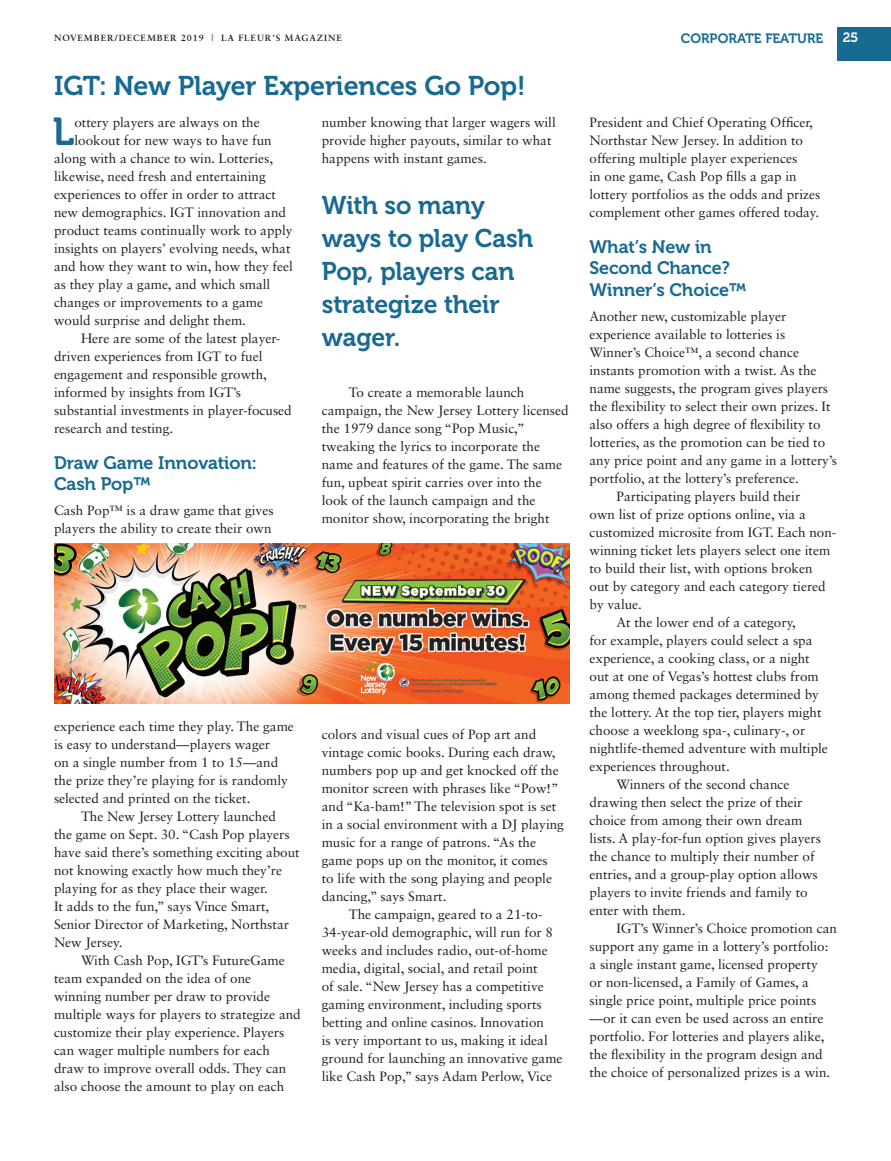
<style>
.page{position:relative;width:891px;height:1161px;background:#fff}
.page>*{position:absolute;margin:0;border:0;box-sizing:border-box;transform-origin:0 0}
.CorpProfile_First_Le{font:38.85px "Museo Cyrl 700";color:#186a92}
.CorpProfile_Subhead{font:27px "Museo Cyrl 700";color:#186a92}
.CorpProfile_Large_Qu{font:25.5px/33px "Museo Cyrl 700";color:#186a92}
.CorpProfile_Subhead-2{font:18px/21.6px "Museo Cyrl 700";color:#186a92}
.Body{font:13.5px/18px "Sabon LT Std";color:#231f20}
.Body_First_Para{font:13.5px/18px "Sabon LT Std";color:#231f20}
.CorpProfile_First_Le-2{font:13.5px "Sabon LT Std";color:#231f20}
.t1{font:13.5px "Museo Cyrl 700";color:#186a92}
.t2{font:13.5px "Museo Cyrl 700";color:#fff}
.t3{font:700 9px "Sabon LT Std";letter-spacing:.1em;color:#231f20}
.s1{color:#186a92}
</style>
<div class="page">
<div style="left:837px;top:27px;width:54px;height:34px;background:#186a92"></div>
<img style="left:54px;top:544px;width:516px;height:159px">
<p class="t3" style="left:54px;top:33px;width:289px">NOVEMBER/DECEMBER 2019 <span class="s1">|</span> LA FLEUR’S MAGAZINE</p>
<p class="t1" style="left:681px;top:31px;width:144px">CORPORATE FEATURE</p>
<p class="t2" style="left:843px;top:30px;width:17px">25</p>
<p class="CorpProfile_Subhead" style="left:54px;top:70px;width:472px">IGT: New Player Experiences Go Pop!</p>
<p class="CorpProfile_First_Le" style="left:53px;top:110px;width:23px">L</p>
<p class="CorpProfile_First_Le-2" style="left:74px;top:115px;width:187px">ottery players are always on the</p>
<p class="Body" style="left:322px;top:114px;width:236px">number knowing that larger wagers will provide higher payouts, similar to what happens with instant games.</p>
<p class="CorpProfile_Large_Qu" style="left:322px;top:190px;width:213px">With so many ways to play Cash<br>Pop, players can strategize their wager.</p>
<p class="Body" style="left:322px;top:384px;width:248px;text-indent:27px">To create a memorable launch campaign, the New Jersey Lottery licensed the 1979 dance song “Pop Music,” tweaking the lyrics to incorporate the name and features of the game. The same fun, upbeat spirit carries over into the look of the launch campaign and the monitor show, incorporating the bright</p>
<p class="Body" style="left:590px;top:114px;width:233px">President and Chief Operating Officer, Northstar New Jersey. In addition to offering multiple player experiences<br>in one game, Cash Pop fills a gap in lottery portfolios as the odds and prizes complement other games offered today.</p>
<p class="CorpProfile_Subhead-2" style="left:590px;top:236px;width:159px">What’s New in<br>Second Chance?<br>Winner’s Choice™</p>
<p class="Body_First_Para" style="left:590px;top:307px;width:249px">Another new, customizable player experience available to lotteries is Winner’s Choice™, a second chance instants promotion with a twist. As the name suggests, the program gives players the flexibility to select their own prizes. It also offers a high degree of flexibility to lotteries, as the promotion can be tied to any price point and any game in a lottery’s portfolio, at the lottery’s preference.</p>
<p class="Body" style="left:590px;top:487px;width:248px;text-indent:27px">Participating players build their<br>own list of prize options online, via a customized microsite from IGT. Each non&shy;winning ticket lets players select one item to build their list, with options broken<br>out by category and each category tiered by value.</p>
<p class="Body" style="left:590px;top:613px;width:240px;text-indent:27px">At the lower end of a category,<br>for example, players could select a spa experience, a cooking class, or a night out at one of Vegas’s hottest clubs from among themed packages determined by the lottery. At the top tier, players might choose a weeklong spa-, culinary-, or nightlife-themed adventure with multiple experiences throughout.</p>
<p class="Body" style="left:590px;top:775px;width:233px;text-indent:27px">Winners of the second chance drawing then select the prize of their choice from among their own dream lists. A play-for-fun option gives players the chance to multiply their number of entries, and a group-play option allows players to invite friends and family to enter with them.</p>
<p class="Body" style="left:590px;top:919px;width:249px;text-indent:27px">IGT’s Winner’s Choice promotion can support any game in a lottery’s portfolio: a single instant game, licensed property<br>or non-licensed, a Family of Games, a single price point, multiple price points —or it can even be used across an entire portfolio. For lotteries and players alike, the flexibility in the program design and the choice of personalized prizes is a win.</p>
<p class="CorpProfile_First_Le-2" style="left:74px;top:133px;width:199px">lookout for new ways to have fun</p>
<p class="CorpProfile_First_Le-2" style="left:54px;top:151px;width:221px">along with a chance to win. Lotteries,</p>
<p class="CorpProfile_First_Le-2" style="left:54px;top:169px;width:213px">likewise, need fresh and entertaining</p>
<p class="CorpProfile_First_Le-2" style="left:54px;top:187px;width:224px">experiences to offer in order to attract</p>
<p class="CorpProfile_First_Le-2" style="left:54px;top:205px;width:234px">new demographics. IGT innovation and</p>
<p class="CorpProfile_First_Le-2" style="left:54px;top:223px;width:240px">product teams continually work to apply</p>
<p class="CorpProfile_First_Le-2" style="left:54px;top:241px;width:238px">insights on players’ evolving needs, what</p>
<p class="CorpProfile_First_Le-2" style="left:54px;top:259px;width:240px">and how they want to win, how they feel</p>
<p class="CorpProfile_First_Le-2" style="left:54px;top:277px;width:218px">as they play a game, and which small</p>
<p class="CorpProfile_First_Le-2" style="left:54px;top:295px;width:211px">changes or improvements to a game</p>
<p class="CorpProfile_First_Le-2" style="left:54px;top:313px;width:194px">would surprise and delight them.</p>
<p class="Body" style="left:54px;top:330px;width:239px;text-indent:27px">Here are some of the latest player&shy;driven experiences from IGT to fuel engagement and responsible growth, informed by insights from IGT’s substantial investments in player-focused research and testing.</p>
<p class="CorpProfile_Subhead-2" style="left:54px;top:452px;width:204px">Draw Game Innovation:<br>Cash Pop™</p>
<p class="Body_First_Para" style="left:54px;top:501px;width:221px">Cash Pop™ is a draw game that gives players the ability to create their own</p>
<p class="Body_First_Para" style="left:54px;top:717px;width:241px">experience each time they play. The game is easy to understand—players wager<br>on a single number from 1 to 15—and the prize they’re playing for is randomly selected and printed on the ticket.</p>
<p class="Body" style="left:54px;top:807px;width:247px;text-indent:27px">The New Jersey Lottery launched<br>the game on Sept. 30. “Cash Pop players have said there’s something exciting about not knowing exactly how much they’re playing for as they place their wager.<br>It adds to the fun,” says Vince Smart, Senior Director of Marketing, Northstar New Jersey.</p>
<p class="Body" style="left:54px;top:951px;width:248px;text-indent:27px">With Cash Pop, IGT’s FutureGame team expanded on the idea of one winning number per draw to provide multiple ways for players to strategize and customize their play experience. Players can wager multiple numbers for each draw to improve overall odds. They can also choose the amount to play on each</p>
<p class="Body" style="left:322px;top:726px;width:244px">colors and visual cues of Pop art and vintage comic books. During each draw, numbers pop up and get knocked off the monitor screen with phrases like “Pow!” and “Ka-bam!” The television spot is set in a social environment with a DJ playing music for a range of patrons. “As the game pops up on the monitor, it comes<br>to life with the song playing and people dancing,” says Smart.</p>
<p class="Body" style="left:322px;top:906px;width:242px;text-indent:27px">The campaign, geared to a 21-to-34-year-old demographic, will run for 8 weeks and includes radio, out-of-home media, digital, social, and retail point<br>of sale. “New Jersey has a competitive gaming environment, including sports betting and online casinos. Innovation<br>is very important to us, making it ideal ground for launching an innovative game like Cash Pop,” says Adam Perlow, Vice</p>
</div>
